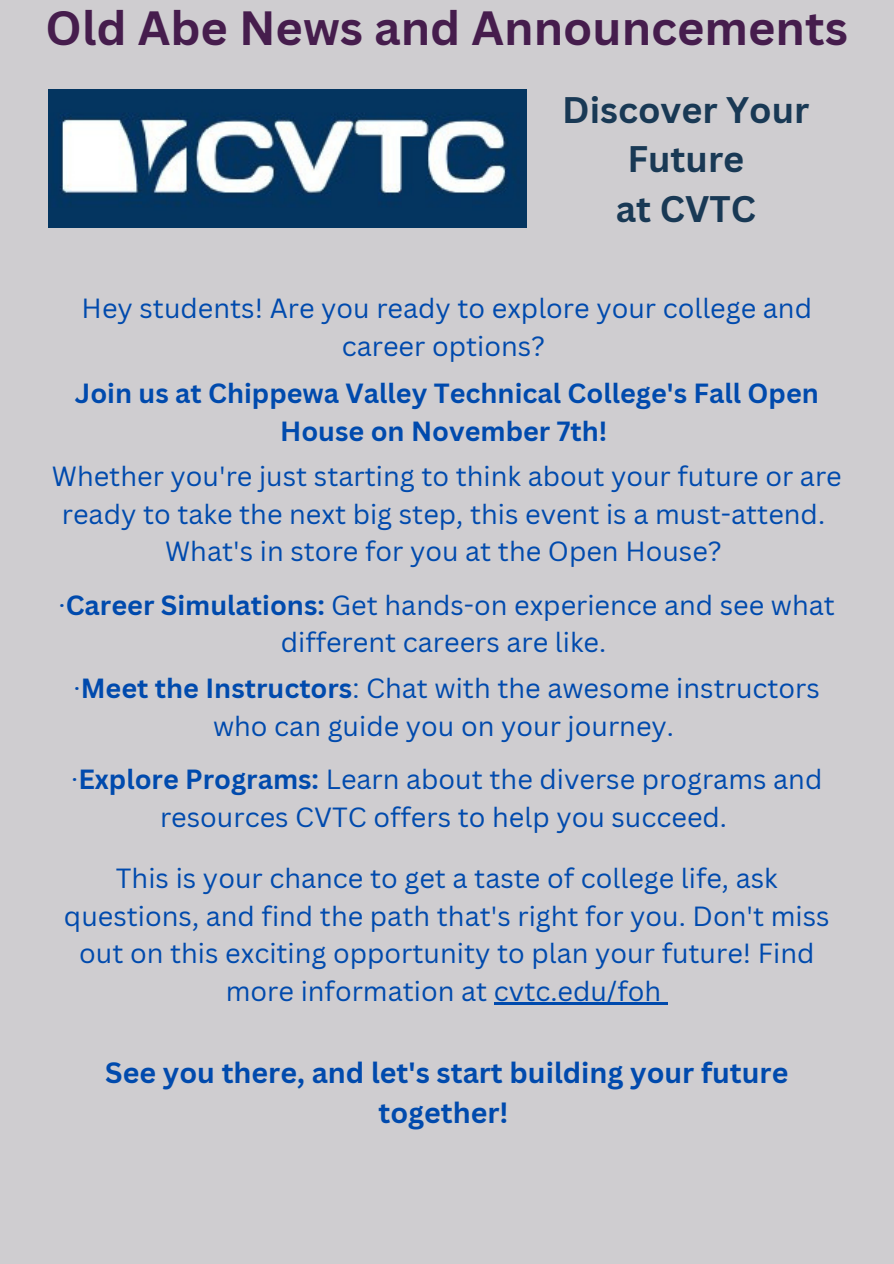
<style>
.page{position:relative;width:894px;height:1264px;background:#fff}
.page>*{position:absolute;margin:0;border:0;box-sizing:border-box;transform-origin:0 0}
.t1{font:700 46.8px "Canva Sans";color:#461d4d}
.t2{font:700 36px/49.5px "Canva Sans";color:#193955;text-align:center}
.t3{font:700 28.5px/39.5px "Canva Sans";color:#004aad;text-align:center}
.t4{font:27px/37.5px "Canva Sans";color:#004aad;text-align:center}
.t5{font:700 27px/37.5px "Canva Sans";color:#004aad;text-align:center}
.s1{font-weight:700}
</style>
<div class="page">
<div style="left:0;top:0;width:893px;height:1263px;background:#cfcdd0"></div>
<hr style="left:494px;top:1002px;width:167px;height:2px;background:#004aad">
<svg style="left:661px;top:1002px;width:6px;height:2px"></svg>
<img style="left:48px;top:89px;width:478px;height:139px">
<p class="t1" style="left:46px;top:-5px;width:803px">Old Abe News and Announcements</p>
<h3 class="t2" style="left:562px;top:84px;width:249px">Discover Your<br>Future<br>at CVTC</h3>
<h1 class="t4" style="left:82px;top:289px;width:731px">Hey students! Are you ready to explore your college and career options?</h1>
<p class="t5" style="left:75px;top:374px;width:745px">Join us at Chippewa Valley Technical College's Fall Open<br>House on November 7th!</p>
<h2 class="t4" style="left:52px;top:457px;width:791px">Whether you're just starting to think about your future or are ready to take the next big step, this event is a must-attend.</h2>
<p class="t4" style="left:165px;top:532px;width:558px">What's in store for you at the Open House?</p>
<h3 class="t4" style="left:59px;top:585px;width:777px">·<span class="s1">Career Simulations:</span> Get hands-on experience and see what different careers are like.</h3>
<p class="t4" style="left:74px;top:668px;width:747px">·<span class="s1">Meet the Instructors</span>: Chat with the awesome instructors who can guide you on your journey.</p>
<p class="t4" style="left:71px;top:759px;width:752px">·<span class="s1">Explore Programs:</span> Learn about the diverse programs and resources CVTC offers to help you succeed.</p>
<p class="t4" style="left:64px;top:858px;width:767px">This is your chance to get a taste of college life, ask questions, and find the path that's right for you. Don't miss out on this exciting opportunity to plan your future! Find more information at cvtc.edu/foh</p>
<p class="t3" style="left:105px;top:1052px;width:684px">See you there, and let's start building your future together!</p>
</div>
